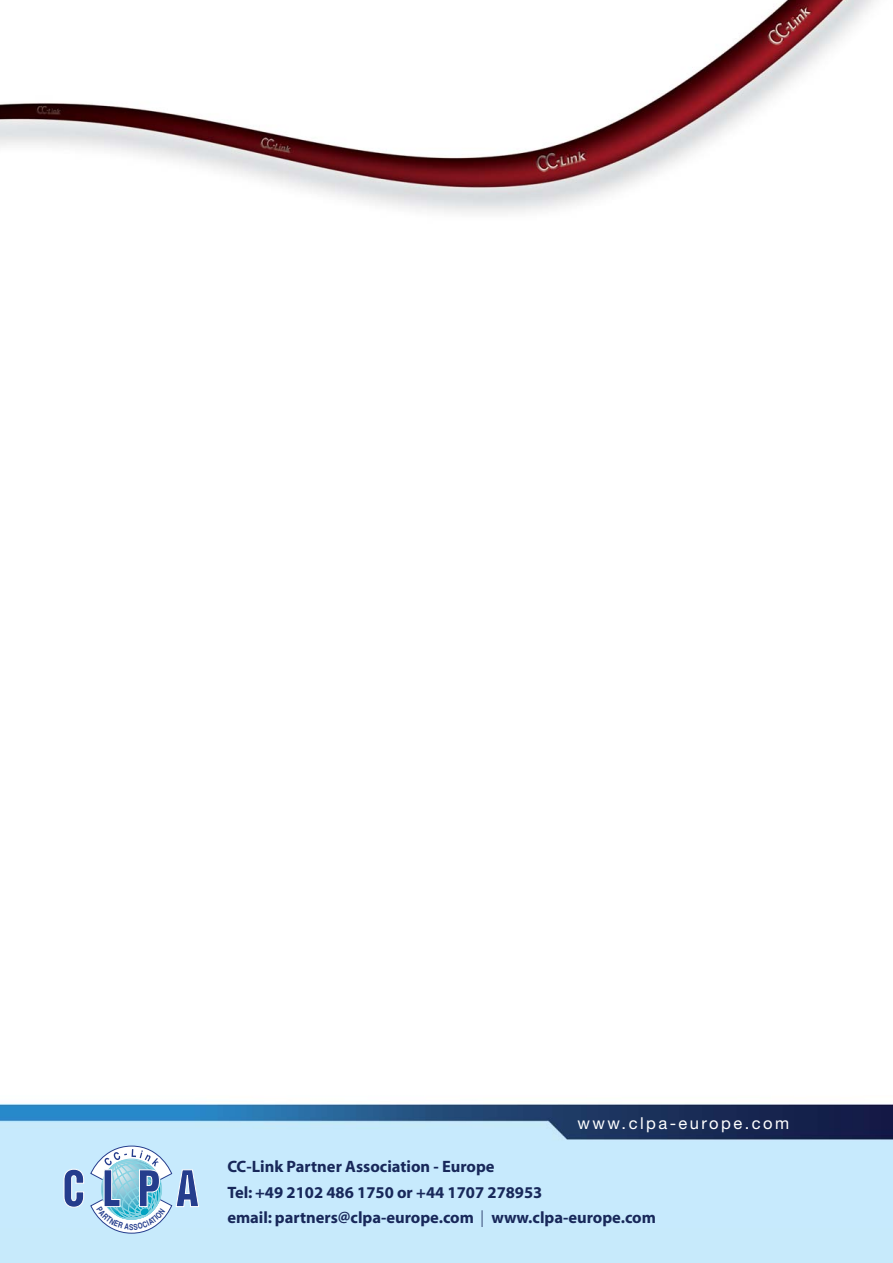
<style>
.page{position:relative;width:893px;height:1263px;background:#fff}
.page>*{position:absolute;margin:0;border:0;box-sizing:border-box;transform-origin:0 0}
.t1{font:700 16.5px/25.7px "Myriad";color:#18285a}
.t2{font:16.5px "Helvetica Neue";letter-spacing:.15em;color:#fff}
.t3{font:700 7.95px "Helvetica";color:#253d8d;scale:.8 1}
.s1{font-family:"Myriad Pro";font-weight:300;font-size:24.75px}
</style>
<div class="page">
<img style="left:0;top:0;width:875px;height:213px">
<div style="left:0;top:1095px;width:892px;height:168px;background:#c7eafb"></div>
<img style="left:0;top:1095px;width:892px;height:45px">
<svg style="left:63px;top:1145px;width:136px;height:89px"></svg>
<p class="t3" style="left:129px;top:1224px;width:7px">S</p>
<p class="t2" style="left:578px;top:1117px;width:213px">www.clpa-europe.com</p>
<p class="t1" style="left:227px;top:1155px;width:430px">CC-Link Partner Association - Europe<br>Tel: +49 2102 486 1750 or +44 1707 278953<br>email: partners@clpa-europe.com <span class="s1">I</span> www.clpa-europe.com</p>
</div>
